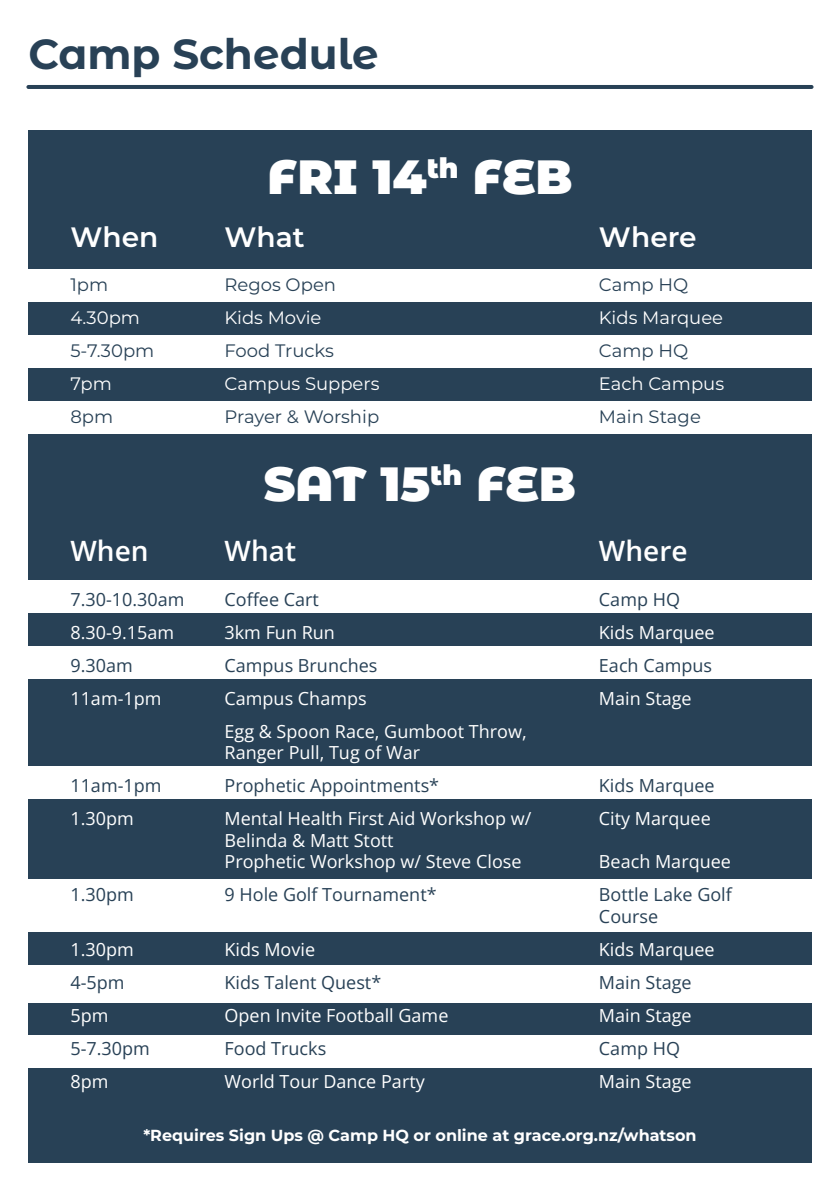
<style>
.page{position:relative;width:840px;height:1191px;background:#fff}
.page>*{position:absolute;margin:0;border:0;box-sizing:border-box;transform-origin:0 0}
.t1{font:900 48px "Montserrat Alternates";color:#fff}
.t2{font:700 42px "Montserrat Alternates";color:#284156}
.WWW{font:600 28px "Open Sans";color:#fff}
.WWW-2{font:600 28px "Montserrat";color:#fff}
.Body_White{font:18px/21.6px "Open Sans";color:#fff}
.Body_Blue{font:18px "Open Sans";color:#284156}
.Body_Blue-2{font:18px "Montserrat";color:#284156}
.Body_White-2{font:18px "Montserrat";color:#fff}
.Body_White-3{font:18px/21.6px "Open Sans";color:#284156}
.t3{font:700 16px "Montserrat";color:#fff}
</style>
<div class="page">
<div style="left:28px;top:130px;width:783px;height:1032px;background:#284156"></div>
<div style="left:26px;top:269px;width:813px;height:33px;background:#fff"></div>
<div style="left:26px;top:335px;width:813px;height:33px;background:#fff"></div>
<div style="left:26px;top:401px;width:813px;height:33px;background:#fff"></div>
<div style="left:26px;top:580px;width:813px;height:33px;background:#fff"></div>
<div style="left:26px;top:646px;width:813px;height:33px;background:#fff"></div>
<div style="left:26px;top:766px;width:813px;height:33px;background:#fff"></div>
<div style="left:26px;top:965px;width:813px;height:38px;background:#fff"></div>
<div style="left:26px;top:879px;width:813px;height:53px;background:#fff"></div>
<div style="left:26px;top:1034px;width:813px;height:33px;background:#fff"></div>
<hr style="left:28px;top:85px;width:783px;height:4px;background:#284156">
<p class="t2" style="left:28px;top:24px;width:351px">Camp Schedule</p>
<p class="t1" style="left:267px;top:141px;width:306px">FRI 14<sup>th</sup> FEB</p>
<p class="WWW-2" style="left:70px;top:217px;width:89px">When</p>
<p class="WWW-2" style="left:224px;top:217px;width:82px">What</p>
<p class="WWW-2" style="left:598px;top:217px;width:99px">Where</p>
<p class="Body_Blue-2" style="left:70px;top:272px;width:39px">1pm</p>
<p class="Body_Blue-2" style="left:224px;top:272px;width:113px">Regos Open</p>
<p class="Body_Blue-2" style="left:598px;top:272px;width:91px">Camp HQ</p>
<p class="Body_White-2" style="left:70px;top:305px;width:71px">4.30pm</p>
<p class="Body_White-2" style="left:224px;top:305px;width:98px">Kids Movie</p>
<p class="Body_White-2" style="left:598px;top:305px;width:126px">Kids Marquee</p>
<p class="Body_Blue-2" style="left:70px;top:338px;width:85px">5-7.30pm</p>
<p class="Body_Blue-2" style="left:224px;top:338px;width:111px">Food Trucks</p>
<p class="Body_Blue-2" style="left:598px;top:338px;width:91px">Camp HQ</p>
<p class="Body_White-2" style="left:70px;top:371px;width:43px">7pm</p>
<p class="Body_White-2" style="left:224px;top:371px;width:156px">Campus Suppers</p>
<p class="Body_White-2" style="left:598px;top:371px;width:127px">Each Campus</p>
<p class="Body_Blue-2" style="left:70px;top:404px;width:44px">8pm</p>
<p class="Body_Blue-2" style="left:224px;top:404px;width:156px">Prayer &amp; Worship</p>
<p class="Body_Blue-2" style="left:598px;top:404px;width:103px">Main Stage</p>
<p class="t1" style="left:264px;top:448px;width:313px">SAT 15<sup>th</sup> FEB</p>
<p class="WWW" style="left:70px;top:532px;width:80px">When</p>
<p class="WWW" style="left:224px;top:532px;width:73px">What</p>
<p class="WWW" style="left:598px;top:532px;width:90px">Where</p>
<p class="Body_Blue" style="left:70px;top:587px;width:116px">7.30-10.30am</p>
<p class="Body_Blue" style="left:224px;top:587px;width:96px">Coffee Cart</p>
<p class="Body_Blue" style="left:598px;top:587px;width:82px">Camp HQ</p>
<p class="Body_White" style="left:70px;top:621px;width:105px">8.30-9.15am</p>
<p class="Body_White" style="left:224px;top:621px;width:112px">3km Fun Run</p>
<p class="Body_White" style="left:598px;top:621px;width:117px">Kids Marquee</p>
<p class="Body_Blue" style="left:70px;top:653px;width:64px">9.30am</p>
<p class="Body_Blue" style="left:224px;top:653px;width:154px">Campus Brunches</p>
<p class="Body_Blue" style="left:598px;top:653px;width:115px">Each Campus</p>
<p class="Body_White" style="left:70px;top:687px;width:93px">11am-1pm</p>
<p class="Body_White" style="left:224px;top:687px;width:143px">Campus Champs</p>
<p class="Body_White" style="left:598px;top:687px;width:94px">Main Stage</p>
<p class="Body_White" style="left:224px;top:720px;width:303px">Egg &amp; Spoon Race, Gumboot Throw,<br>Ranger Pull, Tug of War</p>
<p class="Body_Blue" style="left:70px;top:773px;width:93px">11am-1pm</p>
<p class="Body_Blue" style="left:224px;top:773px;width:216px">Prophetic Appointments*</p>
<p class="Body_Blue" style="left:598px;top:773px;width:117px">Kids Marquee</p>
<p class="Body_White" style="left:70px;top:807px;width:65px">1.30pm</p>
<p class="Body_White" style="left:224px;top:807px;width:308px">Mental Health First Aid Workshop w/</p>
<p class="Body_White" style="left:598px;top:807px;width:113px">City Marquee</p>
<p class="Body_White" style="left:224px;top:829px;width:298px">Belinda &amp; Matt Stott<br>Prophetic Workshop w/ Steve Close</p>
<p class="Body_White" style="left:598px;top:850px;width:133px">Beach Marquee</p>
<p class="Body_White-3" style="left:70px;top:883px;width:65px">1.30pm</p>
<p class="Body_White-3" style="left:224px;top:883px;width:213px">9 Hole Golf Tournament*</p>
<p class="Body_White-3" style="left:598px;top:883px;width:134px">Bottle Lake Golf<br>Course</p>
<p class="Body_White" style="left:70px;top:938px;width:65px">1.30pm</p>
<p class="Body_White" style="left:224px;top:938px;width:92px">Kids Movie</p>
<p class="Body_White" style="left:598px;top:938px;width:117px">Kids Marquee</p>
<p class="Body_Blue" style="left:70px;top:970px;width:56px">4-5pm</p>
<p class="Body_Blue" style="left:224px;top:970px;width:158px">Kids Talent Quest*</p>
<p class="Body_Blue" style="left:598px;top:970px;width:94px">Main Stage</p>
<p class="Body_White" style="left:70px;top:1004px;width:39px">5pm</p>
<p class="Body_White" style="left:224px;top:1004px;width:225px">Open Invite Football Game</p>
<p class="Body_White" style="left:598px;top:1004px;width:94px">Main Stage</p>
<p class="Body_Blue" style="left:70px;top:1035px;width:81px">5-7.30pm</p>
<p class="Body_Blue" style="left:224px;top:1035px;width:103px">Food Trucks</p>
<p class="Body_Blue" style="left:598px;top:1035px;width:82px">Camp HQ</p>
<p class="Body_White" style="left:70px;top:1069px;width:39px">8pm</p>
<p class="Body_White" style="left:224px;top:1069px;width:202px">World Tour Dance Party</p>
<p class="Body_White" style="left:598px;top:1069px;width:94px">Main Stage</p>
<p class="t3" style="left:143px;top:1123px;width:554px">*Requires Sign Ups @ Camp HQ or online at grace.org.nz/whatson</p>
</div>
